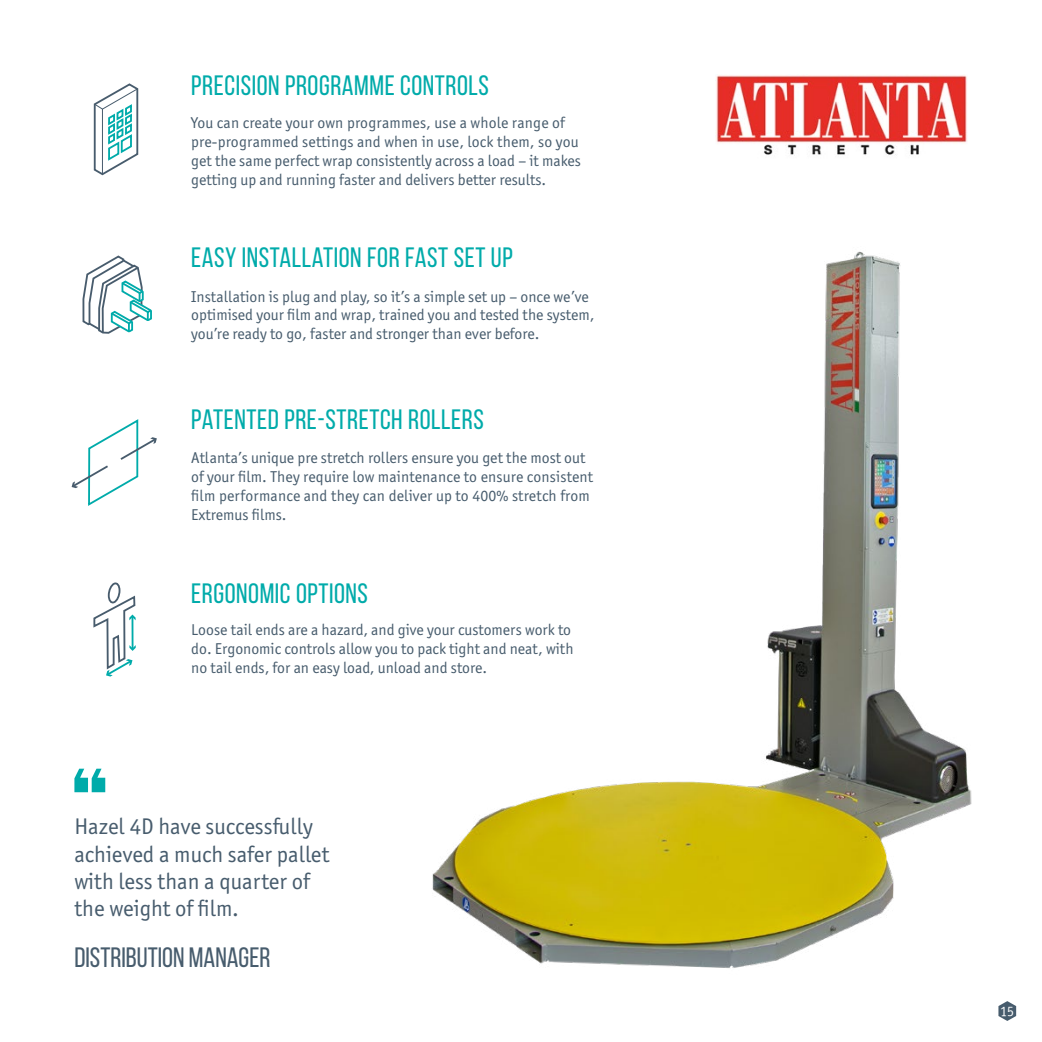
<style>
.page{position:relative;width:1042px;height:1042px;background:#fff}
.page>*{position:absolute;margin:0;border:0;box-sizing:border-box;transform-origin:0 0}
.t1{font:28px "Bebas Neue";letter-spacing:.02em;color:#00abaa}
.t2{font:28px "Bebas Neue";color:#475c6d}
.t3{font:22.75px/27.3px "Officina Sans ITC Pro";color:#475c6d}
.t4{font:15.75px/18.9px "Officina Sans ITC Pro";color:#475c6d}
.t5{font:14px "Officina Sans ITCTT Book";color:#fff}
</style>
<div class="page">
<svg style="left:998px;top:1001px;width:18px;height:20px"></svg>
<img style="left:432px;top:251px;width:540px;height:717px">
<img style="left:716px;top:75px;width:251px;height:80px">
<svg style="left:82px;top:255px;width:70px;height:79px"></svg>
<svg style="left:93px;top:582px;width:43px;height:95px"></svg>
<svg style="left:93px;top:83px;width:46px;height:93px"></svg>
<svg style="left:71px;top:419px;width:86px;height:87px"></svg>
<svg style="left:74px;top:768px;width:31px;height:24px"></svg>
<h1 class="t1" style="left:191px;top:71px;width:299px">PRECISION PROGRAMME CONTROLS</h1>
<p class="t4" style="left:191px;top:113px;width:391px">You can create your own programmes, use a whole range of pre-programmed settings and when in use, lock them, so you get the same perfect wrap consistently across a load – it makes getting up and running faster and delivers better results.</p>
<h1 class="t1" style="left:191px;top:242px;width:323px">EASY INSTALLATION FOR FAST SET UP</h1>
<p class="t4" style="left:191px;top:287px;width:405px">Installation is plug and play, so it’s a simple set up – once we’ve optimised your film and wrap, trained you and tested the system, you’re ready to go, faster and stronger than ever before.</p>
<h1 class="t1" style="left:191px;top:404px;width:294px">PATENTED PRE-STRETCH ROLLERS</h1>
<p class="t4" style="left:191px;top:448px;width:403px">Atlanta’s unique pre stretch rollers ensure you get the most out of your film. They require low maintenance to ensure consistent film performance and they can deliver up to 400% stretch from Extremus films.</p>
<h1 class="t1" style="left:191px;top:578px;width:178px">ERGONOMIC OPTIONS</h1>
<p class="t4" style="left:191px;top:620px;width:384px">Loose tail ends are a hazard, and give your customers work to do. Ergonomic controls allow you to pack tight and neat, with no tail ends, for an easy load, unload and store.</p>
<h2 class="t3" style="left:74px;top:813px;width:256px">Hazel 4D have successfully achieved a much safer pallet with less than a quarter of the weight of film.</h2>
<h1 class="t2" style="left:74px;top:942px;width:197px">DISTRIBUTION MANAGER</h1>
<p class="t5" style="left:1000px;top:1003px;width:15px">15</p>
</div>
